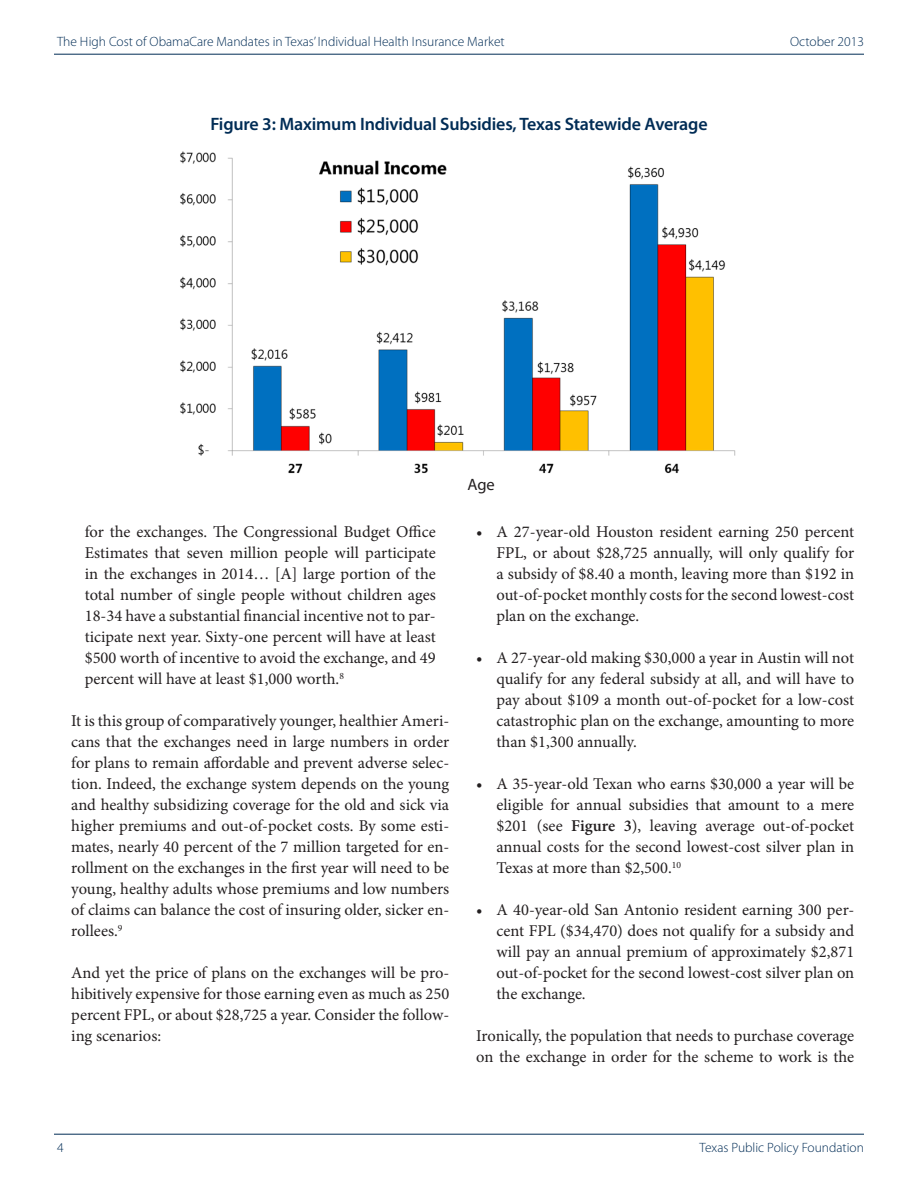
<style>
.page{position:relative;width:918px;height:1188px;background:#fff}
.page>*{position:absolute;margin:0;border:0;box-sizing:border-box;transform-origin:0 0}
.t1{font:600 18px "Myriad Pro";letter-spacing:-.01em;color:#002c55}
.t2{font:16.5px/21px "Minion Pro";letter-spacing:-.005em;color:#231f20;text-align:justify}
.t3{font:16.5px "Myriad Pro";color:#231f20}
.t4{font:300 13.5px "Myriad Pro";color:#002c55}
.s1{font-weight:600}
</style>
<div class="page">
<hr style="left:54px;top:54px;width:810px;height:1px;background:#002c55">
<hr style="left:54px;top:1134px;width:810px;height:1px;background:#002c55">
<img style="left:180px;top:151px;width:556px;height:323px">
<p class="t4" style="left:57px;top:34px;width:449px">The High Cost of ObamaCare Mandates in Texas’ Individual Health Insurance Market</p>
<p class="t4" style="left:790px;top:34px;width:75px">October 2013</p>
<p class="t1" style="left:210px;top:113px;width:499px">Figure 3: Maximum Individual Subsidies, Texas Statewide Average</p>
<p class="t2" style="left:85px;top:521px;width:353px">for the exchanges. The Congressional Budget Office Estimates that seven million people will participate in the exchanges in 2014… [A] large portion of the total number of single people without children ages 18-34 have a substantial financial incentive not to par&shy;ticipate next year. Sixty-one percent will have at least $500 worth of incentive to avoid the exchange, and 49 percent will have at least $1,000 worth.<sup>8</sup></p>
<p class="t2" style="left:71px;top:710px;width:380px">It is this group of comparatively younger, healthier Ameri&shy;cans that the exchanges need in large numbers in order for plans to remain affordable and prevent adverse selec&shy;tion. Indeed, the exchange system depends on the young and healthy subsidizing coverage for the old and sick via higher premiums and out-of-pocket costs. By some esti&shy;mates, nearly 40 percent of the 7 million targeted for en&shy;rollment on the exchanges in the first year will need to be young, healthy adults whose premiums and low numbers of claims can balance the cost of insuring older, sicker en&shy;rollees.<sup>9</sup></p>
<p class="t2" style="left:71px;top:962px;width:380px">And yet the price of plans on the exchanges will be pro&shy;hibitively expensive for those earning even as much as 250 percent FPL, or about $28,725 a year. Consider the follow&shy;ing scenarios:</p>
<p class="t3" style="left:467px;top:474px;width:29px">Age</p>
<p class="t2" style="left:497px;top:521px;width:359px;text-indent:-20px">• A 27-year-old Houston resident earning 250 percent FPL, or about $28,725 annually, will only qualify for a subsidy of $8.40 a month, leaving more than $192 in out-of-pocket monthly costs for the second lowest-cost plan on the exchange.</p>
<p class="t2" style="left:497px;top:647px;width:359px;text-indent:-20px">• A 27-year-old making $30,000 a year in Austin will not qualify for any federal subsidy at all, and will have to pay about $109 a month out-of-pocket for a low-cost catastrophic plan on the exchange, amounting to more than $1,300 annually.</p>
<p class="t2" style="left:497px;top:773px;width:359px;text-indent:-20px">• A 35-year-old Texan who earns $30,000 a year will be eligible for annual subsidies that amount to a mere $201 (see <span class="s1">Figure 3</span>), leaving average out-of-pocket annual costs for the second lowest-cost silver plan in Texas at more than $2,500.<sup>10</sup></p>
<p class="t2" style="left:497px;top:899px;width:359px;text-indent:-20px">• A 40-year-old San Antonio resident earning 300 per&shy;cent FPL ($34,470) does not qualify for a subsidy and will pay an annual premium of approximately $2,871 out-of-pocket for the second lowest-cost silver plan on the exchange.</p>
<p class="t2" style="left:476px;top:1025px;width:380px">Ironically, the population that needs to purchase coverage on the exchange in order for the scheme to work is the</p>
<p class="t4" style="left:57px;top:1139px;width:8px">4</p>
<p class="t4" style="left:700px;top:1139px;width:166px">Texas Public Policy Foundation</p>
</div>
